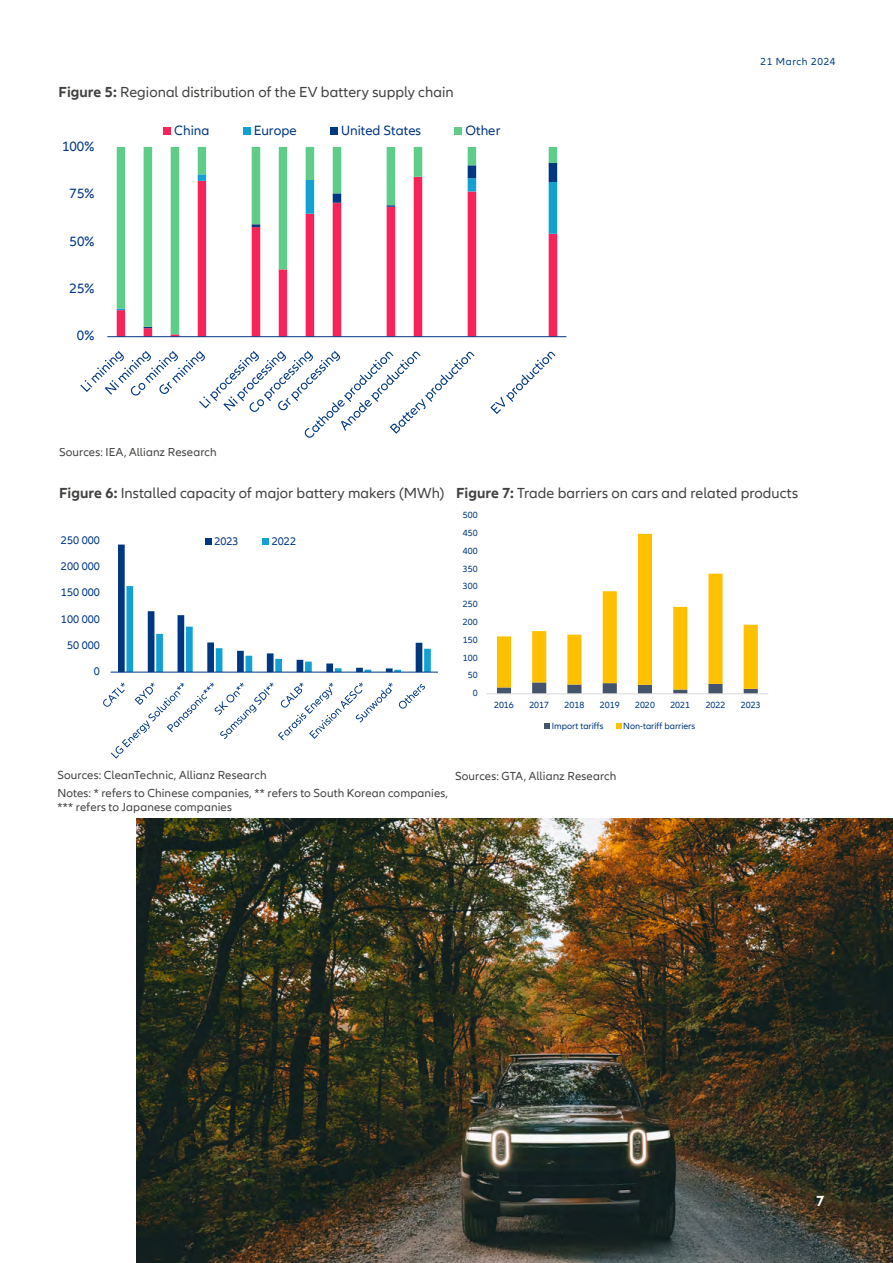
<style>
.page{position:relative;width:893px;height:1263px;background:#fff}
.page>*{position:absolute;margin:0;border:0;box-sizing:border-box;transform-origin:0 0}
.t1{font:15px "Allianz Neo";letter-spacing:.005em;color:#424241}
.t2{font:700 15px "Allianz Neo";color:#fff}
.t3{font:13.8px "Allianz Neo";letter-spacing:.005em;color:#003781}
.t4{font:12px/17.7px "Allianz Neo";letter-spacing:.01em;color:#424241}
.t5{font:11.4px "Allianz Neo";letter-spacing:.005em;color:#003781}
.t6{font:10.5px "Allianz Neo";letter-spacing:.06em;color:#033f85}
.t7{font:9.15px "Allianz Neo";letter-spacing:-.005em;color:#003781}
.s1{font-weight:700}
</style>
<div class="page">
<svg style="left:497px;top:534px;width:261px;height:159px"></svg>
<hr style="left:486px;top:693px;width:282px;height:1px;background:#d9d9d9">
<svg style="left:545px;top:724px;width:5px;height:5px"></svg>
<svg style="left:616px;top:724px;width:5px;height:5px"></svg>
<svg style="left:117px;top:147px;width:440px;height:187px"></svg>
<hr style="left:107px;top:336px;width:459px;height:1px;background:#003781">
<svg style="left:80px;top:351px;width:394px;height:87px"></svg>
<svg style="left:490px;top:352px;width:65px;height:62px"></svg>
<div style="left:163px;top:127px;width:8px;height:8px;background:#f62459"></div>
<div style="left:243px;top:127px;width:7px;height:8px;background:#13a0d3"></div>
<div style="left:330px;top:127px;width:8px;height:8px;background:#003781"></div>
<div style="left:454px;top:127px;width:8px;height:8px;background:#5fcd8a"></div>
<svg style="left:118px;top:545px;width:313px;height:127px"></svg>
<hr style="left:111px;top:672px;width:327px;height:1px;background:#003781">
<svg style="left:103px;top:683px;width:290px;height:76px"></svg>
<svg style="left:399px;top:684px;width:26px;height:25px"></svg>
<div style="left:205px;top:538px;width:7px;height:7px;background:#003781"></div>
<div style="left:263px;top:538px;width:6px;height:7px;background:#13a0d3"></div>
<img style="left:136px;top:818px;width:757px;height:445px">
<p class="t1" style="left:59px;top:84px;width:397px"><span class="s1">Figure 5:</span> Regional distribution of the EV battery supply chain</p>
<p class="t3" style="left:62px;top:138px;width:34px">100%</p>
<p class="t3" style="left:70px;top:186px;width:26px">75%</p>
<p class="t3" style="left:70px;top:233px;width:26px">50%</p>
<p class="t3" style="left:70px;top:281px;width:26px">25%</p>
<p class="t3" style="left:77px;top:328px;width:19px">0%</p>
<p class="t3" style="left:174px;top:123px;width:37px">China</p>
<p class="t3" style="left:254px;top:123px;width:44px">Europe</p>
<p class="t3" style="left:341px;top:123px;width:82px">United States</p>
<p class="t3" style="left:466px;top:123px;width:36px">Other</p>
<p class="t4" style="left:59px;top:443px;width:159px">Sources: IEA, Allianz Research</p>
<p class="t6" style="left:760px;top:56px;width:77px">21 March 2024</p>
<p class="t1" style="left:59px;top:484px;width:387px"><span class="s1">Figure 6:</span> Installed capacity of major battery makers (MWh)</p>
<p class="t1" style="left:456px;top:484px;width:343px"><span class="s1">Figure 7:</span> Trade barriers on cars and related products</p>
<p class="t7" style="left:463px;top:510px;width:16px">500</p>
<p class="t5" style="left:61px;top:533px;width:41px">250 000</p>
<p class="t5" style="left:214px;top:534px;width:26px">2023</p>
<p class="t5" style="left:272px;top:534px;width:26px">2022</p>
<p class="t7" style="left:463px;top:528px;width:16px">450</p>
<p class="t7" style="left:463px;top:545px;width:16px">400</p>
<p class="t5" style="left:61px;top:560px;width:41px">200 000</p>
<p class="t7" style="left:463px;top:563px;width:16px">350</p>
<p class="t5" style="left:61px;top:586px;width:41px">150 000</p>
<p class="t7" style="left:463px;top:581px;width:16px">300</p>
<p class="t7" style="left:463px;top:599px;width:16px">250</p>
<p class="t5" style="left:61px;top:612px;width:41px">100 000</p>
<p class="t7" style="left:463px;top:617px;width:16px">200</p>
<p class="t5" style="left:67px;top:639px;width:34px">50 000</p>
<p class="t7" style="left:463px;top:634px;width:16px">150</p>
<p class="t7" style="left:463px;top:652px;width:16px">100</p>
<p class="t5" style="left:94px;top:665px;width:8px">0</p>
<p class="t7" style="left:468px;top:670px;width:11px">50</p>
<p class="t7" style="left:473px;top:688px;width:6px">0</p>
<p class="t7" style="left:494px;top:700px;width:21px">2016</p>
<p class="t7" style="left:529px;top:700px;width:21px">2017</p>
<p class="t7" style="left:565px;top:700px;width:21px">2018</p>
<p class="t7" style="left:600px;top:700px;width:21px">2019</p>
<p class="t7" style="left:635px;top:700px;width:21px">2020</p>
<p class="t7" style="left:670px;top:700px;width:21px">2021</p>
<p class="t7" style="left:706px;top:700px;width:21px">2022</p>
<p class="t7" style="left:741px;top:700px;width:21px">2023</p>
<p class="t7" style="left:552px;top:721px;width:53px">Import tariffs</p>
<p class="t7" style="left:623px;top:721px;width:73px">Non-tariff barriers</p>
<p class="t4" style="left:57px;top:767px;width:392px">Sources: CleanTechnic, Allianz Research<br>Notes: * refers to Chinese companies, ** refers to South Korean companies,</p>
<p class="t4" style="left:57px;top:798px;width:176px">*** refers to Japanese companies</p>
<p class="t4" style="left:455px;top:768px;width:163px">Sources: GTA, Allianz Research</p>
<p class="t2" style="left:816px;top:1192px;width:10px">7</p>
</div>
